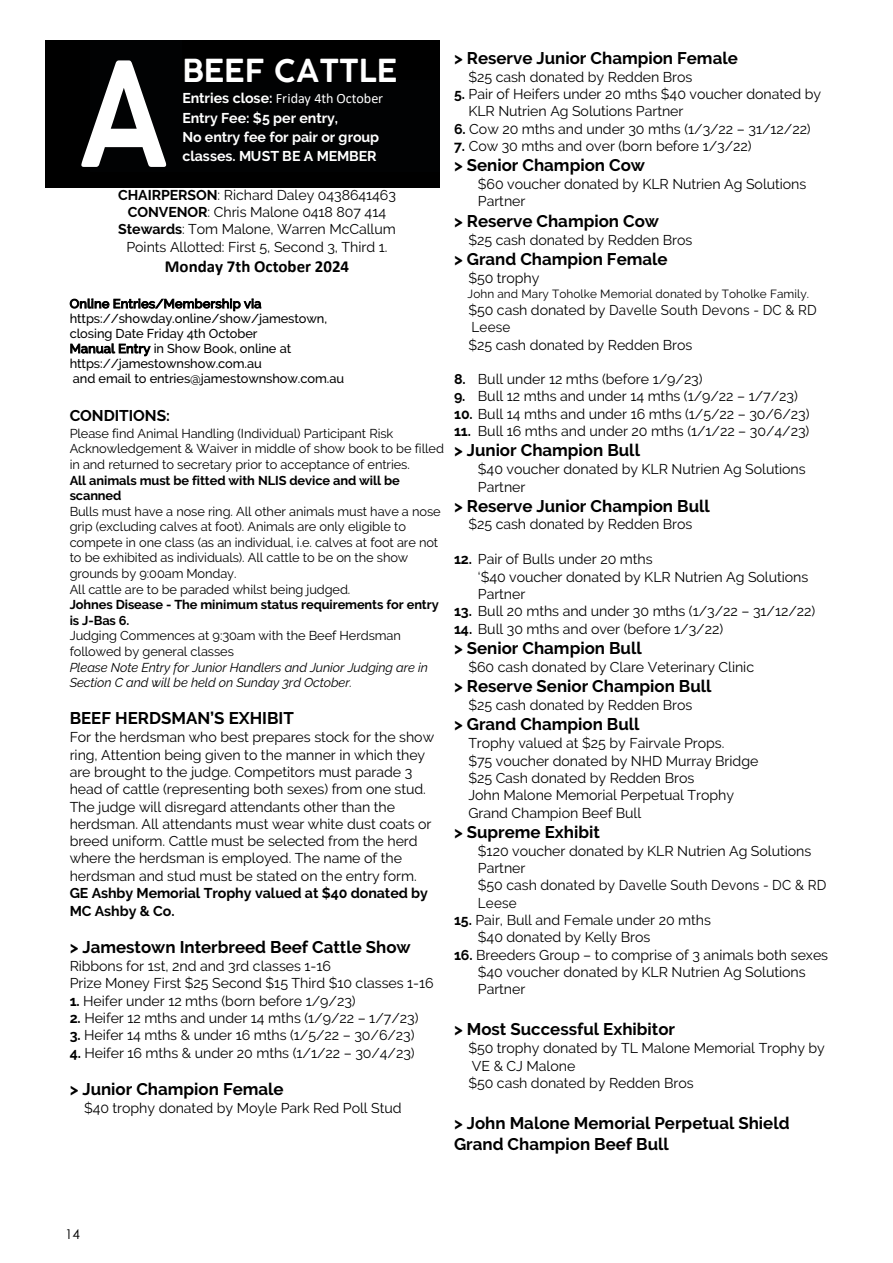
<style>
.page{position:relative;width:893px;height:1263px;background:#fff}
.page>*{position:absolute;margin:0;border:0;box-sizing:border-box;transform-origin:0 0}
.t1{font:600 31.05px "COCOGOOSE";color:#fff}
.t2{font:700 16.8px/20.9px "Raleway";color:#000}
.t3{font:700 16.8px "Calibri";color:#000}
.t4{font:700 15.45px "Raleway";letter-spacing:-.005em;color:#000}
.t5{font:14.1px/17.2px "Raleway";letter-spacing:-.005em;color:#000}
.t6{font:700 14.1px/18.9px "Raleway";letter-spacing:-.005em;color:#fff}
.t7{font:700 14.1px/17.5px "Raleway";letter-spacing:-.005em;color:#000}
.t8{font:14.1px "Calibri";color:#fff}
.t9{font:13.5px "Century Gothic";color:#000}
.t10{font:12.75px/15.6px "Raleway";letter-spacing:-.005em;color:#000}
.t11{font:500 12.75px/15px "Raleway";letter-spacing:-.01em;color:#000}
.t12{font:700 12.75px/15.6px "Raleway";letter-spacing:-.01em;color:#000}
.t13{font:italic 12.75px/15.6px "Raleway";letter-spacing:-.005em;color:#000}
.t14{font:500 12.6px "Raleway";letter-spacing:.01em;color:#000}
.t15{font:11.85px "Raleway";letter-spacing:.005em;color:#000}
.s1{font-family:"Raleway";font-weight:700}
.s2{font-weight:700}
.s3{font-size:12.6px}
</style>
<div class="page">
<div style="left:45px;top:40px;width:395px;height:147px;background:#000"></div>
<svg style="left:70px;top:298px;width:191px;height:13px"></svg>
<svg style="left:70px;top:343px;width:81px;height:13px"></svg>
<svg style="left:81px;top:60px;width:85px;height:107px"></svg>
<h1 class="t1" style="left:182px;top:49px;width:216px">BEEF CATTLE</h1>
<p class="t8" style="left:182px;top:89px;width:202px"><span class="s1">Entries close:</span> Friday 4th October</p>
<p class="t6" style="left:182px;top:109px;width:198px">Entry Fee: $5 per entry,<br>No entry fee for pair or group classes. MUST BE A MEMBER</p>
<p class="t5" style="left:118px;top:186px;width:279px;text-align:center"><span class="s2">CHAIRPERSON</span>: Richard Daley 0438641463<br><span class="s2">CONVENOR</span>: Chris Malone 0418 807 414<br><span class="s2">Stewards</span>: Tom Malone, Warren McCallum Points Allotted: First 5, Second 3, Third 1.</p>
<p class="t3" style="left:165px;top:254px;width:186px">Monday 7th October 2024</p>
<p class="t14" style="left:70px;top:296px;width:193px">Online Entries/Membership via</p>
<p class="t11" style="left:70px;top:311px;width:276px">https://showday.online/show/jamestown, closing Date Friday 4th October<br><span class="s3">Manual Entry</span> in Show Book, online at https://jamestownshow.com.au<br>and email to entries@jamestownshow.com.au</p>
<p class="t4" style="left:70px;top:407px;width:102px">CONDITIONS:</p>
<p class="t10" style="left:70px;top:425px;width:376px">Please find Animal Handling (Individual) Participant Risk<br>Acknowledgement &amp; Waiver in middle of show book to be filled in and returned to secretary prior to acceptance of entries.</p>
<p class="t12" style="left:70px;top:472px;width:332px">All animals must be fitted with NLIS device and will be scanned</p>
<p class="t10" style="left:70px;top:503px;width:373px">Bulls must have a nose ring. All other animals must have a nose grip (excluding calves at foot). Animals are only eligible to compete in one class (as an individual, i.e. calves at foot are not to be exhibited as individuals). All cattle to be on the show grounds by 9:00am Monday.<br>All cattle are to be paraded whilst being judged.</p>
<p class="t12" style="left:70px;top:597px;width:371px">Johnes Disease - The minimum status requirements for entry is J-Bas 6.</p>
<p class="t10" style="left:70px;top:628px;width:333px">Judging Commences at 9:30am with the Beef Herdsman followed by general classes</p>
<p class="t13" style="left:70px;top:659px;width:360px">Please Note Entry for Junior Handlers and Junior Judging are in<br>Section C and will be held on Sunday 3rd October.</p>
<p class="t2" style="left:70px;top:708px;width:226px">BEEF HERDSMAN’S EXHIBIT</p>
<p class="t5" style="left:70px;top:729px;width:366px">For the herdsman who best prepares stock for the show ring, Attention being given to the manner in which they are brought to the judge. Competitors must parade 3 head of cattle (representing both sexes) from one stud.<br>The judge will disregard attendants other than the herdsman. All attendants must wear white dust coats or breed uniform. Cattle must be selected from the herd where the herdsman is employed. The name of the herdsman and stud must be stated on the entry form.</p>
<p class="t7" style="left:70px;top:884px;width:360px">GE Ashby Memorial Trophy valued at $40 donated by<br>MC Ashby &amp; Co.</p>
<p class="t2" style="left:70px;top:937px;width:343px">&gt; Jamestown Interbreed Beef Cattle Show</p>
<p class="t5" style="left:70px;top:957px;width:366px">Ribbons for 1st, 2nd and 3rd classes 1-16<br>Prize Money First $25 Second $15 Third $10 classes 1-16</p>
<p class="t5" style="left:70px;top:992px;width:287px"><span class="s2">1.</span> Heifer under 12 mths (born before 1/9/23)</p>
<p class="t5" style="left:70px;top:1009px;width:350px"><span class="s2">2.</span> Heifer 12 mths and under 14 mths (1/9/22 – 1/7/23)</p>
<p class="t5" style="left:70px;top:1027px;width:346px"><span class="s2">3.</span> Heifer 14 mths &amp; under 16 mths (1/5/22 – 30/6/23)</p>
<p class="t5" style="left:70px;top:1044px;width:347px"><span class="s2">4.</span> Heifer 16 mths &amp; under 20 mths (1/1/22 – 30/4/23)</p>
<p class="t2" style="left:70px;top:1079px;width:216px">&gt; Junior Champion Female</p>
<p class="t5" style="left:84px;top:1099px;width:319px">$40 trophy donated by Moyle Park Red Poll Stud</p>
<p class="t2" style="left:454px;top:47px;width:285px">&gt; Reserve Junior Champion Female</p>
<p class="t5" style="left:468px;top:68px;width:225px">$25 cash donated by Redden Bros</p>
<p class="t5" style="left:468px;top:85px;width:354px;text-indent:-14px"><span class="s2">5.</span> Pair of Heifers under 20 mths $40 voucher donated by<br>KLR Nutrien Ag Solutions Partner</p>
<p class="t5" style="left:454px;top:120px;width:358px"><span class="s2">6.</span> Cow 20 mths and under 30 mths (1/3/22 – 31/12/22)</p>
<p class="t5" style="left:454px;top:137px;width:299px"><span class="s2">7.</span> Cow 30 mths and over (born before 1/3/22)</p>
<p class="t2" style="left:454px;top:155px;width:193px">&gt; Senior Champion Cow</p>
<p class="t5" style="left:478px;top:176px;width:330px">$60 voucher donated by KLR Nutrien Ag Solutions<br>Partner</p>
<p class="t2" style="left:454px;top:210px;width:207px">&gt; Reserve Champion Cow</p>
<p class="t5" style="left:468px;top:231px;width:225px">$25 cash donated by Redden Bros</p>
<p class="t2" style="left:454px;top:249px;width:215px">&gt; Grand Champion Female</p>
<p class="t5" style="left:468px;top:269px;width:73px">$50 trophy</p>
<p class="t15" style="left:468px;top:287px;width:343px">John and Mary Toholke Memorial donated by Toholke Family.</p>
<p class="t5" style="left:468px;top:301px;width:350px">$50 cash donated by Davelle South Devons - DC &amp; RD<br>Leese<br>$25 cash donated by Redden Bros</p>
<p class="t5" style="left:454px;top:371px;width:250px"><span class="s2">8.</span> Bull under 12 mths (before 1/9/23)</p>
<p class="t5" style="left:454px;top:388px;width:345px"><span class="s2">9.</span> Bull 12 mths and under 14 mths (1/9/22 – 1/7/23)</p>
<p class="t5" style="left:454px;top:405px;width:357px"><span class="s2">10.</span> Bull 14 mths and under 16 mths (1/5/22 – 30/6/23)</p>
<p class="t5" style="left:454px;top:423px;width:357px"><span class="s2">11.</span> Bull 16 mths and under 20 mths (1/1/22 – 30/4/23)</p>
<p class="t2" style="left:454px;top:440px;width:187px">&gt; Junior Champion Bull</p>
<p class="t5" style="left:478px;top:461px;width:329px">$40 voucher donated by KLR Nutrien Ag Solutions<br>Partner</p>
<p class="t2" style="left:454px;top:496px;width:257px">&gt; Reserve Junior Champion Bull</p>
<p class="t5" style="left:468px;top:516px;width:225px">$25 cash donated by Redden Bros</p>
<p class="t5" style="left:478px;top:551px;width:332px;text-indent:-24px"><span class="s2">12.</span> Pair of Bulls under 20 mths<br>‘$40 voucher donated by KLR Nutrien Ag Solutions<br>Partner</p>
<p class="t5" style="left:454px;top:603px;width:363px"><span class="s2">13.</span> Bull 20 mths and under 30 mths (1/3/22 – 31/12/22)</p>
<p class="t5" style="left:454px;top:620px;width:271px"><span class="s2">14.</span> Bull 30 mths and over (before 1/3/22)</p>
<p class="t2" style="left:454px;top:638px;width:189px">&gt; Senior Champion Bull</p>
<p class="t5" style="left:468px;top:658px;width:287px">$60 cash donated by Clare Veterinary Clinic</p>
<p class="t2" style="left:454px;top:676px;width:259px">&gt; Reserve Senior Champion Bull</p>
<p class="t5" style="left:468px;top:697px;width:225px">$25 cash donated by Redden Bros</p>
<p class="t2" style="left:454px;top:714px;width:187px">&gt; Grand Champion Bull</p>
<p class="t5" style="left:468px;top:735px;width:291px">Trophy valued at $25 by Fairvale Props.<br>$75 voucher donated by NHD Murray Bridge $25 Cash donated by Redden Bros<br>John Malone Memorial Perpetual Trophy Grand Champion Beef Bull</p>
<p class="t2" style="left:454px;top:821px;width:147px">&gt; Supreme Exhibit</p>
<p class="t5" style="left:478px;top:842px;width:350px">$120 voucher donated by KLR Nutrien Ag Solutions<br>Partner<br>$50 cash donated by Davelle South Devons - DC &amp; RD<br>Leese</p>
<p class="t5" style="left:478px;top:911px;width:234px;text-indent:-24px"><span class="s2">15.</span> Pair, Bull and Female under 20 mths $40 donated by Kelly Bros</p>
<p class="t5" style="left:478px;top:946px;width:352px;text-indent:-24px"><span class="s2">16.</span> Breeders Group – to comprise of 3 animals both sexes $40 voucher donated by KLR Nutrien Ag Solutions<br>Partner</p>
<p class="t2" style="left:454px;top:1019px;width:223px">&gt; Most Successful Exhibitor</p>
<p class="t5" style="left:468px;top:1040px;width:358px">$50 trophy donated by TL Malone Memorial Trophy by<br>VE &amp; CJ Malone<br>$50 cash donated by Redden Bros</p>
<p class="t2" style="left:454px;top:1112px;width:337px">&gt; John Malone Memorial Perpetual Shield<br>Grand Champion Beef Bull</p>
<p class="t9" style="left:65px;top:1224px;width:16px">14</p>
</div>
